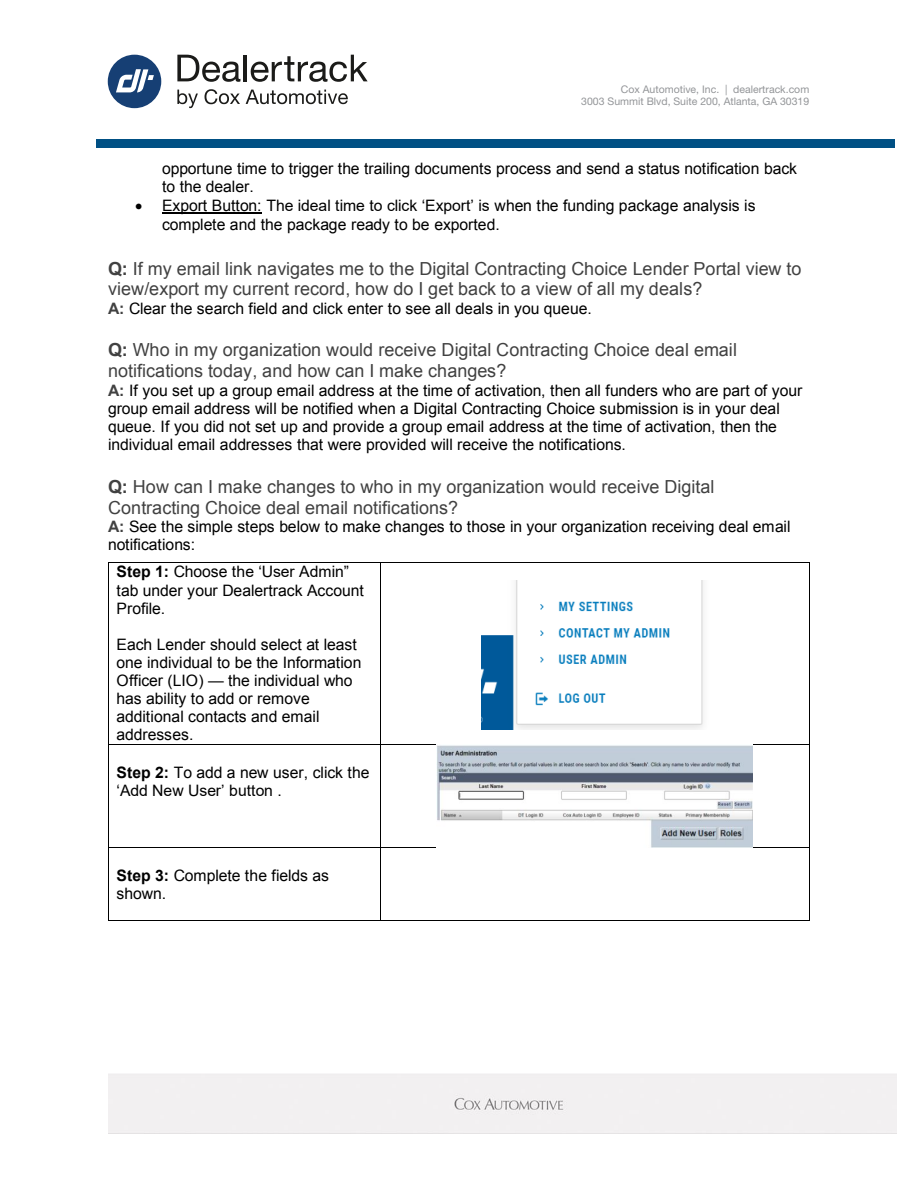
<style>
.page{position:relative;width:918px;height:1188px;background:#fff}
.page>*{position:absolute;margin:0;border:0;box-sizing:border-box;transform-origin:0 0}
.t1{font:18px/20.7px "Arial";letter-spacing:.005em;color:#414141}
.t2{font:15.75px/18px "Arial";letter-spacing:-.01em;color:#000}
.t3{font:10.5px/12.6px "Helvetica Neue LT Std";color:#939598;text-align:right}
.t4{font:300 10.5px "Arial Nova";letter-spacing:-.025em;color:#6c6c6c}
.s1{font-weight:700}
.s2{font-weight:700;color:#414141}
</style>
<div class="page">
<div style="left:108px;top:1074px;width:788px;height:60px;background:#f2f0f1"></div>
<div style="left:96px;top:139px;width:799px;height:9px;background:#005084"></div>
<hr style="left:162px;top:212px;width:100px;height:1px;background:#000">
<hr style="left:109px;top:562px;width:271px;height:1px;background:#000">
<hr style="left:381px;top:562px;width:429px;height:1px;background:#000">
<hr style="left:108px;top:563px;width:1px;height:181px;background:#000">
<hr style="left:380px;top:563px;width:1px;height:181px;background:#000">
<hr style="left:810px;top:563px;width:1px;height:181px;background:#000">
<hr style="left:109px;top:744px;width:271px;height:1px;background:#000">
<hr style="left:381px;top:744px;width:429px;height:1px;background:#000">
<hr style="left:108px;top:745px;width:1px;height:102px;background:#000">
<hr style="left:380px;top:745px;width:1px;height:102px;background:#000">
<hr style="left:810px;top:745px;width:1px;height:102px;background:#000">
<hr style="left:109px;top:847px;width:271px;height:1px;background:#000">
<hr style="left:381px;top:847px;width:429px;height:1px;background:#000">
<hr style="left:108px;top:848px;width:1px;height:73px;background:#000">
<hr style="left:109px;top:921px;width:271px;height:1px;background:#000">
<hr style="left:380px;top:848px;width:1px;height:73px;background:#000">
<hr style="left:381px;top:921px;width:429px;height:1px;background:#000">
<hr style="left:810px;top:848px;width:1px;height:73px;background:#000">
<img style="left:481px;top:581px;width:222px;height:148px">
<img style="left:437px;top:744px;width:316px;height:103px">
<svg style="left:177px;top:55px;width:63px;height:27px"></svg>
<hr style="left:244px;top:55px;width:3px;height:26px;background:#1b1b19">
<svg style="left:251px;top:55px;width:117px;height:27px"></svg>
<svg style="left:177px;top:90px;width:21px;height:18px"></svg>
<svg style="left:205px;top:89px;width:35px;height:15px"></svg>
<svg style="left:246px;top:90px;width:102px;height:14px"></svg>
<svg style="left:108px;top:55px;width:53px;height:53px"></svg>
<p class="t3" style="left:581px;top:82px;width:229px">Cox Automotive, Inc. | dealertrack.com<br>3003 Summit Blvd, Suite 200, Atlanta, GA 30319</p>
<p class="t4" style="left:743px;top:83px;width:69px">Dealertrack F&amp;I</p>
<p class="t2" style="left:162px;top:159px;width:637px">opportune time to trigger the trailing documents process and send a status notification back to the dealer.</p>
<p class="t2" style="left:162px;top:196px;width:595px;line-height:19.5px;text-indent:-27px">• Export Button: The ideal time to click ‘Export’ is when the funding package analysis is complete and the package ready to be exported.</p>
<p class="t1" style="left:108px;top:258px;width:695px"><span class="s1">Q:</span> If my email link navigates me to the Digital Contracting Choice Lender Portal view to view/export my current record, how do I get back to a view of all my deals?</p>
<p class="t2" style="left:108px;top:299px;width:485px"><span class="s2">A:</span> Clear the search field and click enter to see all deals in you queue.</p>
<p class="t1" style="left:108px;top:340px;width:630px"><span class="s1">Q:</span> Who in my organization would receive Digital Contracting Choice deal email notifications today, and how can I make changes?</p>
<p class="t2" style="left:108px;top:381px;width:696px"><span class="s2">A:</span> If you set up a group email address at the time of activation, then all funders who are part of your group email address will be notified when a Digital Contracting Choice submission is in your deal queue. If you did not set up and provide a group email address at the time of activation, then the individual email addresses that were provided will receive the notifications.</p>
<p class="t1" style="left:108px;top:476px;width:608px"><span class="s1">Q:</span> How can I make changes to who in my organization would receive Digital<br>Contracting Choice deal email notifications?</p>
<p class="t2" style="left:108px;top:518px;width:684px"><span class="s2">A:</span> See the simple steps below to make changes to those in your organization receiving deal email notifications:</p>
<p class="t2" style="left:117px;top:563px;width:249px"><span class="s1">Step 1:</span> Choose the ‘User Admin” tab under your Dealertrack Account<br>Profile.</p>
<p class="t2" style="left:117px;top:635px;width:246px">Each Lender should select at least one individual to be the Information<br>Officer (LIO) — the individual who has ability to add or remove additional contacts and email addresses.</p>
<p class="t2" style="left:117px;top:763px;width:254px"><span class="s1">Step 2:</span> To add a new user, click the ‘Add New User’ button .</p>
<p class="t2" style="left:117px;top:866px;width:214px"><span class="s1">Step 3:</span> Complete the fields as shown.</p>
</div>
